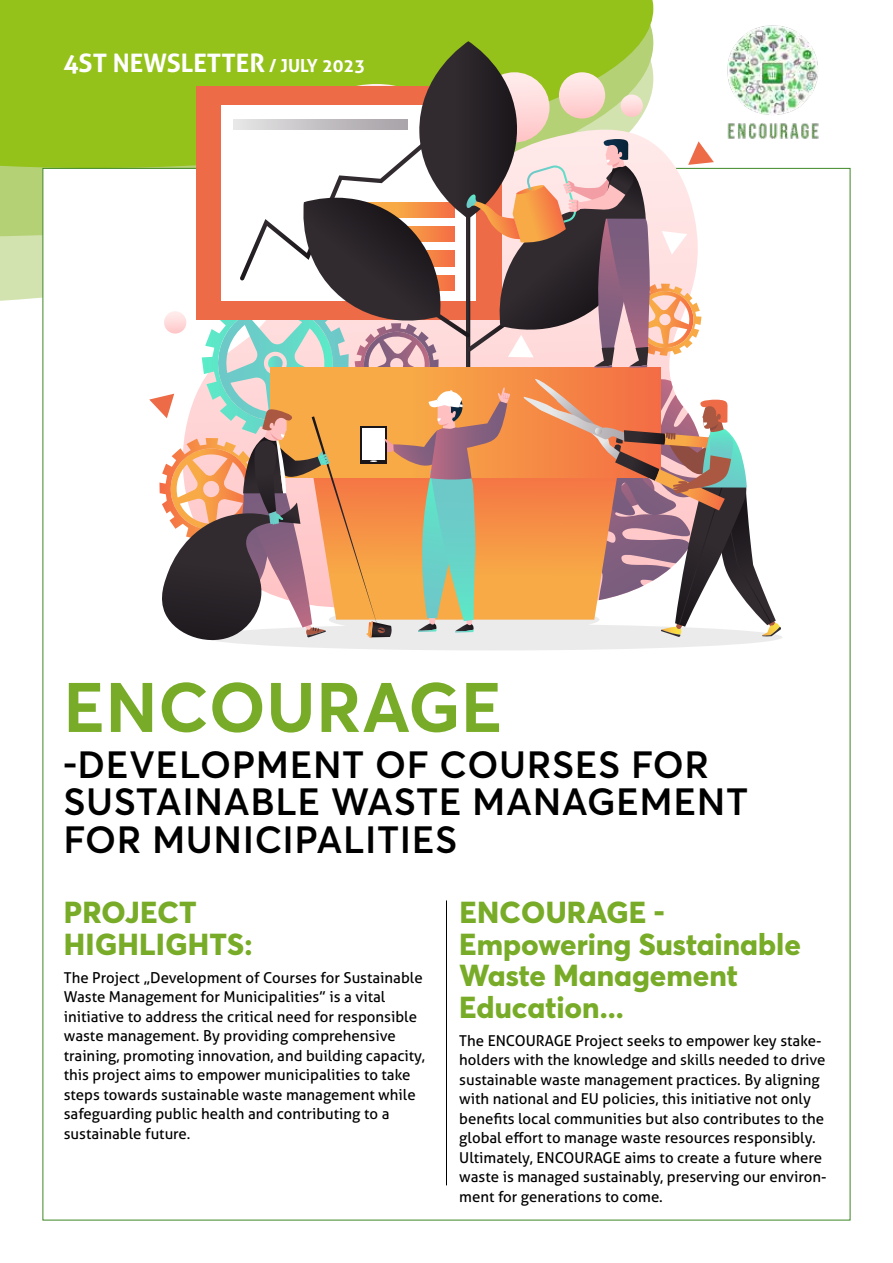
<style>
.page{position:relative;width:893px;height:1263px;background:#fff}
.page>*{position:absolute;margin:0;border:0;box-sizing:border-box;transform-origin:0 0}
.t1{font:700 69px "Averta CY";letter-spacing:.01em;color:#78ac28}
.t2{font:600 37.5px/37.5px "Averta CY";letter-spacing:.015em;color:#000}
.t3{font:800 30px/31.5px "Averta CY";color:#78ac28}
.t4{font:700 25.5px "Aller";color:#fff}
.t5{font:15px/19.5px "Aller";color:#000}
.s1{font-size:18px}
</style>
<div class="page">
<div style="left:0;top:0;width:653px;height:168px;background:#94c11a"></div>
<img style="left:738px;top:25px;width:81px;height:114px">
<hr style="left:446px;top:900px;width:1px;height:285px;background:#000">
<svg style="left:149px;top:41px;width:633px;height:609px"></svg>
<h3 class="t4" style="left:63px;top:47px;width:303px">4ST NEWSLETTER <span class="s1">/ JULY 2023</span></h3>
<h1 class="t1" style="left:63px;top:659px;width:440px">ENCOURAGE</h1>
<h2 class="t2" style="left:63px;top:744px;width:687px">-DEVELOPMENT OF COURSES FOR<br>SUSTAINABLE WASTE MANAGEMENT<br>FOR MUNICIPALITIES</h2>
<h3 class="t3" style="left:64px;top:895px;width:190px">PROJECT<br>HIGHLIGHTS:</h3>
<p class="t5" style="left:64px;top:968px;width:363px">The Project „Development of Courses for Sustainable Waste Management for Municipalities” is a vital initiative to address the critical need for responsible waste management. By providing comprehensive training, promoting innovation, and building capacity, this project aims to empower municipalities to take steps towards sustainable waste management while safeguarding public health and contributing to a sustainable future.</p>
<h3 class="t3" style="left:459px;top:895px;width:343px">ENCOURAGE -<br>Empowering Sustainable<br>Waste Management<br>Education...</h3>
<p class="t5" style="left:459px;top:1031px;width:369px">The ENCOURAGE Project seeks to empower key stake&shy;holders with the knowledge and skills needed to drive sustainable waste management practices. By aligning with national and EU policies, this initiative not only benefits local communities but also contributes to the global effort to manage waste resources responsibly.<br>Ultimately, ENCOURAGE aims to create a future where waste is managed sustainably, preserving our environ&shy;ment for generations to come.</p>
</div>
